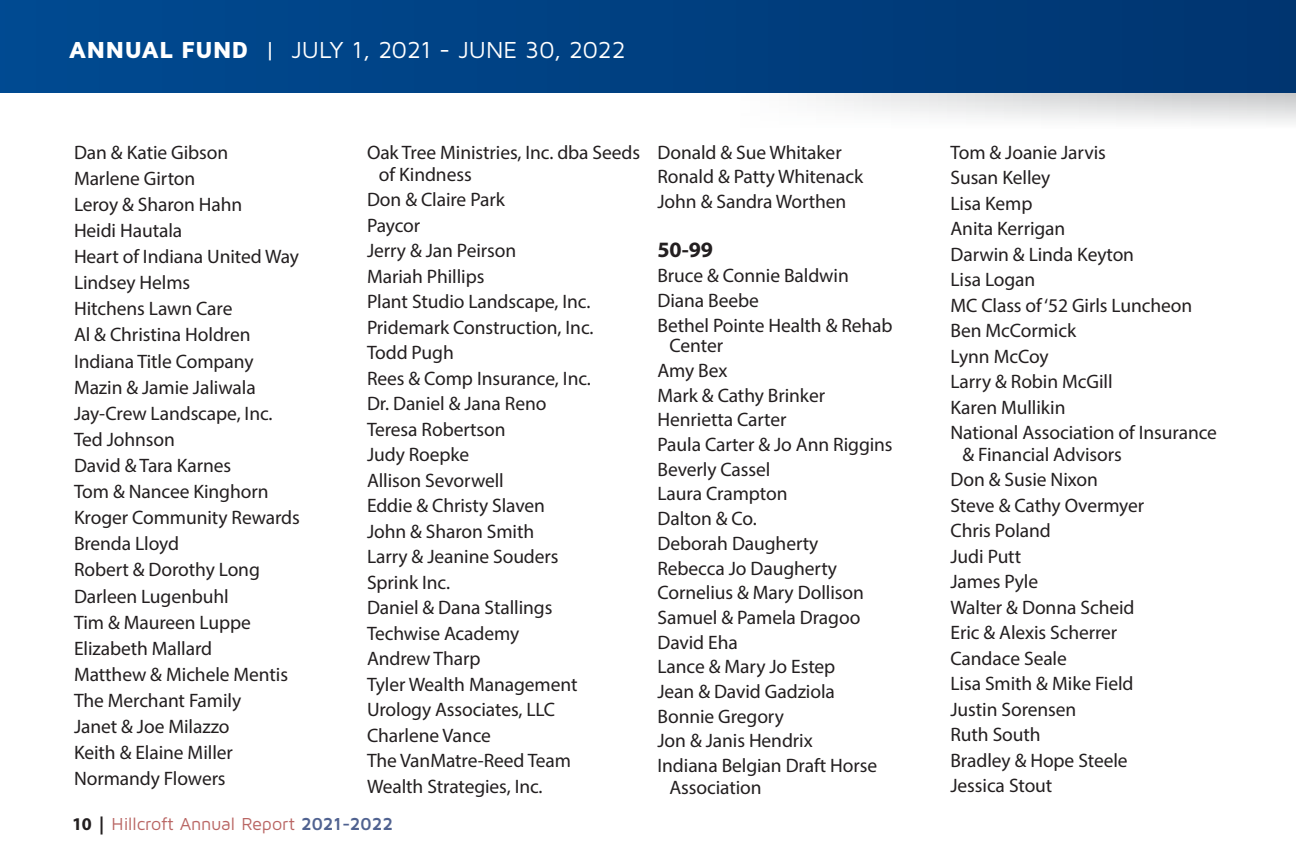
<style>
.page{position:relative;width:1296px;height:864px;background:#fff}
.page>*{position:absolute;margin:0;border:0;box-sizing:border-box;transform-origin:0 0}
.t1{font:24px "Maven Pro";letter-spacing:-.015em;color:#fff}
.t2{font:700 22px "Myriad Pro";color:#231f20}
.t3{font:19.6px/25.6px "Myriad Pro";letter-spacing:-.005em;color:#231f20}
.t4{font:18px "Maven Pro";letter-spacing:-.015em;color:#b96563}
.s1{font-weight:900}
.s2{font-family:"Myriad Pro";font-weight:700;color:#231f20}
.s3{font-weight:700;color:#506290}
</style>
<div class="page">
<svg style="left:741px;top:92px;width:555px;height:31px"></svg>
<div style="left:0;top:0;width:1296px;height:92px;background:linear-gradient(to right,#004a91,#003570)"></div>
<p class="t1" style="left:69px;top:35px;width:559px"><span class="s1">ANNUAL FUND</span> | JULY 1, 2021 - JUNE 30, 2022</p>
<p class="t3" style="left:74px;top:139px;width:227px;line-height:26.2px">Dan &amp; Katie Gibson<br>Marlene Girton<br>Leroy &amp; Sharon Hahn<br>Heidi Hautala<br>Heart of Indiana United Way<br>Lindsey Helms<br>Hitchens Lawn Care<br>Al &amp; Christina Holdren<br>Indiana Title Company<br>Mazin &amp; Jamie Jaliwala<br>Jay-Crew Landscape, Inc.<br>Ted Johnson<br>David &amp; Tara Karnes<br>Tom &amp; Nancee Kinghorn<br>Kroger Community Rewards<br>Brenda Lloyd<br>Robert &amp; Dorothy Long<br>Darleen Lugenbuhl<br>Tim &amp; Maureen Luppe<br>Elizabeth Mallard<br>Matthew &amp; Michele Mentis<br>The Merchant Family<br>Janet &amp; Joe Milazzo<br>Keith &amp; Elaine Miller<br>Normandy Flowers</p>
<p class="t3" style="left:658px;top:140px;width:207px;line-height:24.8px">Donald &amp; Sue Whitaker<br>Ronald &amp; Patty Whitenack<br>John &amp; Sandra Worthen</p>
<p class="t3" style="left:379px;top:141px;width:263px;line-height:22px;text-indent:-12px">Oak Tree Ministries, Inc. dba Seeds of Kindness</p>
<p class="t3" style="left:367px;top:186px;width:228px">Don &amp; Claire Park<br>Paycor<br>Jerry &amp; Jan Peirson<br>Mariah Phillips<br>Plant Studio Landscape, Inc.<br>Pridemark Construction, Inc.<br>Todd Pugh<br>Rees &amp; Comp Insurance, Inc.<br>Dr. Daniel &amp; Jana Reno<br>Teresa Robertson<br>Judy Roepke<br>Allison Sevorwell<br>Eddie &amp; Christy Slaven<br>John &amp; Sharon Smith<br>Larry &amp; Jeanine Souders<br>Sprink Inc.<br>Daniel &amp; Dana Stallings<br>Techwise Academy<br>Andrew Tharp<br>Tyler Wealth Management<br>Urology Associates, LLC<br>Charlene Vance<br>The VanMatre-Reed Team<br>Wealth Strategies, Inc.</p>
<p class="t2" style="left:658px;top:236px;width:57px">50-99</p>
<p class="t3" style="left:658px;top:263px;width:237px;line-height:24.8px">Bruce &amp; Connie Baldwin<br>Diana Beebe<br>Bethel Pointe Health &amp; Rehab</p>
<p class="t3" style="left:658px;top:333px;width:237px;line-height:24.8px;text-indent:12px">Center<br>Amy Bex<br>Mark &amp; Cathy Brinker<br>Henrietta Carter<br>Paula Carter &amp; Jo Ann Riggins<br>Beverly Cassel<br>Laura Crampton<br>Dalton &amp; Co.<br>Deborah Daugherty<br>Rebecca Jo Daugherty<br>Cornelius &amp; Mary Dollison<br>Samuel &amp; Pamela Dragoo<br>David Eha<br>Lance &amp; Mary Jo Estep<br>Jean &amp; David Gadziola<br>Bonnie Gregory<br>Jon &amp; Janis Hendrix<br>Indiana Belgian Draft Horse</p>
<p class="t3" style="left:670px;top:774px;width:94px">Association</p>
<p class="t4" style="left:72px;top:813px;width:323px"><span class="s2">10 |</span> Hillcroft Annual Report <span class="s3">2021-2022</span></p>
<p class="t3" style="left:951px;top:139px;width:268px">Tom &amp; Joanie Jarvis<br>Susan Kelley<br>Lisa Kemp<br>Anita Kerrigan<br>Darwin &amp; Linda Keyton<br>Lisa Logan<br>MC Class of ‘52 Girls Luncheon<br>Ben McCormick<br>Lynn McCoy<br>Larry &amp; Robin McGill<br>Karen Mullikin<br>National Association of Insurance</p>
<p class="t3" style="left:951px;top:441px;width:195px;text-indent:12px">&amp; Financial Advisors<br>Don &amp; Susie Nixon<br>Steve &amp; Cathy Overmyer<br>Chris Poland<br>Judi Putt<br>James Pyle<br>Walter &amp; Donna Scheid<br>Eric &amp; Alexis Scherrer<br>Candace Seale<br>Lisa Smith &amp; Mike Field<br>Justin Sorensen<br>Ruth South<br>Bradley &amp; Hope Steele<br>Jessica Stout</p>
</div>
